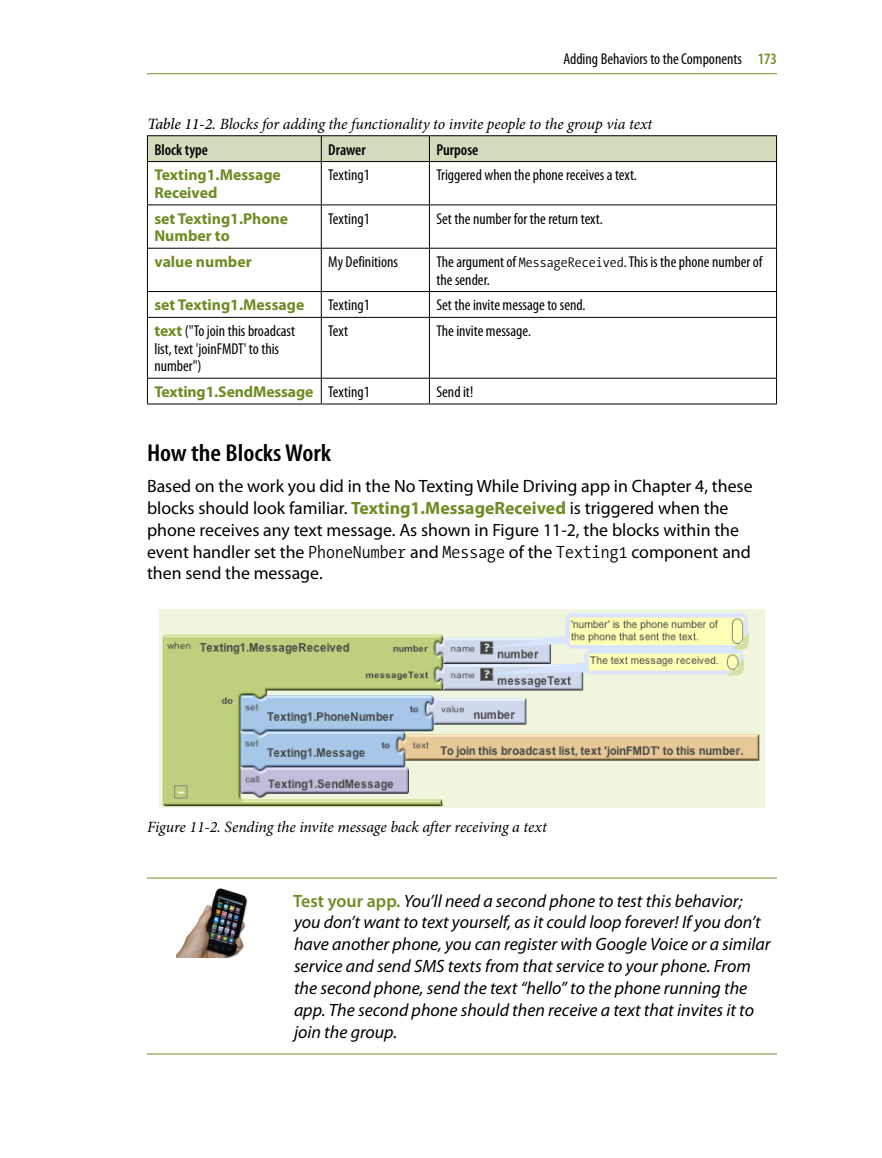
<style>
.page{position:relative;width:882px;height:1158px;background:#fff}
.page>*{position:absolute;margin:0;border:0;box-sizing:border-box;transform-origin:0 0}
.t1{font:600 condensed 24.5px "Myriad Pro";color:#000;scale:1.1 1}
.t2{font:italic 17.85px/21.9px "Myriad Pro";color:#000}
.t3{font:17.85px/21.9px "Myriad Pro";color:#000}
.t4{font:condensed 15.75px/17.5px "Myriad Pro";color:#000}
.t5{font:italic 15.75px "Minion Pro";letter-spacing:-.01em;color:#000}
.t6{font:700 15.75px/17.5px "Myriad Pro";color:#6d8d24}
.t7{font:600 condensed 15.75px "Myriad Pro";color:#000}
.s1{font-weight:600;color:#6d8d24}
.s2{font-weight:500}
.s3{font-family:"The Sans Mono Cd W4";font-weight:300;font-stretch:normal;font-size:14px}
.s4{font-weight:700;font-stretch:normal;color:#6d8d24}
.s5{font-weight:400;font-stretch:condensed;color:#000}
.s6{font-weight:700;color:#6d8d24}
.s7{font-family:"The Sans Mono Cd W4";font-weight:300}
.s8{font-weight:600;font-style:normal;color:#6d8d24}
</style>
<div class="page">
<hr style="left:147px;top:73px;width:630px;height:1px;background:#6d8d24">
<hr style="left:147px;top:877px;width:630px;height:1px;background:#6d8d24">
<hr style="left:147px;top:1053px;width:630px;height:1px;background:#6d8d24">
<div style="left:147px;top:136px;width:630px;height:25px;background:#d3ddbd"></div>
<hr style="left:147px;top:161px;width:174px;height:1px;background:#000">
<hr style="left:147px;top:162px;width:1px;height:42px;background:#000">
<hr style="left:321px;top:161px;width:108px;height:1px;background:#000">
<hr style="left:321px;top:162px;width:1px;height:42px;background:#000">
<hr style="left:429px;top:161px;width:348px;height:1px;background:#000">
<hr style="left:429px;top:162px;width:1px;height:42px;background:#000">
<hr style="left:776px;top:162px;width:1px;height:42px;background:#000">
<hr style="left:147px;top:204px;width:174px;height:1px;background:#000">
<hr style="left:147px;top:205px;width:1px;height:43px;background:#000">
<hr style="left:321px;top:204px;width:108px;height:1px;background:#000">
<hr style="left:321px;top:205px;width:1px;height:43px;background:#000">
<hr style="left:429px;top:204px;width:348px;height:1px;background:#000">
<hr style="left:429px;top:205px;width:1px;height:43px;background:#000">
<hr style="left:776px;top:205px;width:1px;height:43px;background:#000">
<hr style="left:147px;top:248px;width:174px;height:1px;background:#000">
<hr style="left:147px;top:249px;width:1px;height:42px;background:#000">
<hr style="left:321px;top:248px;width:108px;height:1px;background:#000">
<hr style="left:321px;top:249px;width:1px;height:42px;background:#000">
<hr style="left:429px;top:248px;width:348px;height:1px;background:#000">
<hr style="left:429px;top:249px;width:1px;height:42px;background:#000">
<hr style="left:776px;top:249px;width:1px;height:42px;background:#000">
<hr style="left:147px;top:291px;width:174px;height:1px;background:#000">
<svg style="left:147px;top:292px;width:1px;height:25px"></svg>
<hr style="left:321px;top:291px;width:108px;height:1px;background:#000">
<svg style="left:321px;top:292px;width:1px;height:25px"></svg>
<hr style="left:429px;top:291px;width:348px;height:1px;background:#000">
<svg style="left:429px;top:292px;width:1px;height:25px"></svg>
<svg style="left:776px;top:292px;width:1px;height:25px"></svg>
<hr style="left:147px;top:317px;width:174px;height:1px;background:#000">
<hr style="left:147px;top:318px;width:1px;height:60px;background:#000">
<hr style="left:321px;top:317px;width:108px;height:1px;background:#000">
<hr style="left:321px;top:318px;width:1px;height:60px;background:#000">
<hr style="left:429px;top:317px;width:348px;height:1px;background:#000">
<hr style="left:429px;top:318px;width:1px;height:60px;background:#000">
<hr style="left:776px;top:318px;width:1px;height:60px;background:#000">
<hr style="left:147px;top:378px;width:174px;height:1px;background:#000">
<svg style="left:147px;top:379px;width:1px;height:24px"></svg>
<hr style="left:321px;top:378px;width:108px;height:1px;background:#000">
<svg style="left:321px;top:379px;width:1px;height:24px"></svg>
<hr style="left:429px;top:378px;width:348px;height:1px;background:#000">
<svg style="left:429px;top:379px;width:1px;height:24px"></svg>
<svg style="left:776px;top:379px;width:1px;height:24px"></svg>
<hr style="left:147px;top:403px;width:174px;height:1px;background:#000">
<hr style="left:321px;top:403px;width:108px;height:1px;background:#000">
<hr style="left:429px;top:403px;width:348px;height:1px;background:#000">
<hr style="left:147px;top:135px;width:174px;height:1px;background:#000">
<hr style="left:321px;top:135px;width:108px;height:1px;background:#000">
<hr style="left:429px;top:135px;width:348px;height:1px;background:#000">
<img style="left:160px;top:609px;width:604px;height:198px">
<img style="left:177px;top:888px;width:71px;height:70px">
<p class="t4" style="left:563px;top:50px;width:215px">Adding Behaviors to the Components <span class="s1">173</span></p>
<p class="t5" style="left:147px;top:113px;width:507px"><span class="s2">Table 11-2.</span> Blocks for adding the functionality to invite people to the group via text</p>
<p class="t7" style="left:154px;top:140px;width:55px">Block type</p>
<p class="t7" style="left:328px;top:140px;width:39px">Drawer</p>
<p class="t7" style="left:436px;top:140px;width:43px">Purpose</p>
<p class="t6" style="left:154px;top:166px;width:128px">Texting1.Message<br>Received</p>
<p class="t4" style="left:328px;top:166px;width:43px">Texting1</p>
<p class="t4" style="left:436px;top:166px;width:202px">Triggered when the phone receives a text.</p>
<p class="t6" style="left:154px;top:209px;width:135px">set Texting1.Phone<br>Number to</p>
<p class="t4" style="left:328px;top:209px;width:43px">Texting1</p>
<p class="t4" style="left:436px;top:209px;width:168px">Set the number for the return text.</p>
<p class="t6" style="left:154px;top:252px;width:99px">value number</p>
<p class="t4" style="left:328px;top:253px;width:71px">My Definitions</p>
<p class="t4" style="left:436px;top:253px;width:328px">The argument of <span class="s3">MessageReceived</span>.This is the phone number of the sender.</p>
<p class="t6" style="left:154px;top:296px;width:151px">set Texting1.Message</p>
<p class="t4" style="left:328px;top:296px;width:43px">Texting1</p>
<p class="t4" style="left:436px;top:296px;width:151px">Set the invite message to send.</p>
<p class="t4" style="left:154px;top:322px;width:142px"><span class="s4">text</span> ("To join this broadcast list, text 'joinFMDT' to this number")</p>
<p class="t4" style="left:328px;top:322px;width:21px">Text</p>
<p class="t4" style="left:436px;top:322px;width:96px">The invite message.</p>
<p class="t6" style="left:154px;top:382px;width:217px">Texting1.SendMessage <span class="s5">Texting1</span></p>
<p class="t4" style="left:436px;top:383px;width:38px">Send it!</p>
<h1 class="t1" style="left:147px;top:438px;width:169px">How the Blocks Work</h1>
<p class="t3" style="left:147px;top:475px;width:607px">Based on the work you did in the No Texting While Driving app in Chapter 4, these blocks should look familiar. <span class="s6">Texting1.MessageReceived</span> is triggered when the phone receives any text message. As shown in Figure 11-2, the blocks within the event handler set the <span class="s7">PhoneNumber</span> and <span class="s7">Message</span> of the <span class="s7">Texting1</span> component and then send the message.</p>
<p class="t5" style="left:147px;top:816px;width:401px">Figure 11-2. Sending the invite message back after receiving a text</p>
<p class="t2" style="left:293px;top:889px;width:479px"><span class="s8">Test your app.</span> You’ll need a second phone to test this behavior; you don’t want to text yourself, as it could loop forever! If you don’t have another phone, you can register with Google Voice or a similar service and send SMS texts from that service to your phone. From the second phone, send the text “hello” to the phone running the app. The second phone should then receive a text that invites it to join the group.</p>
</div>
